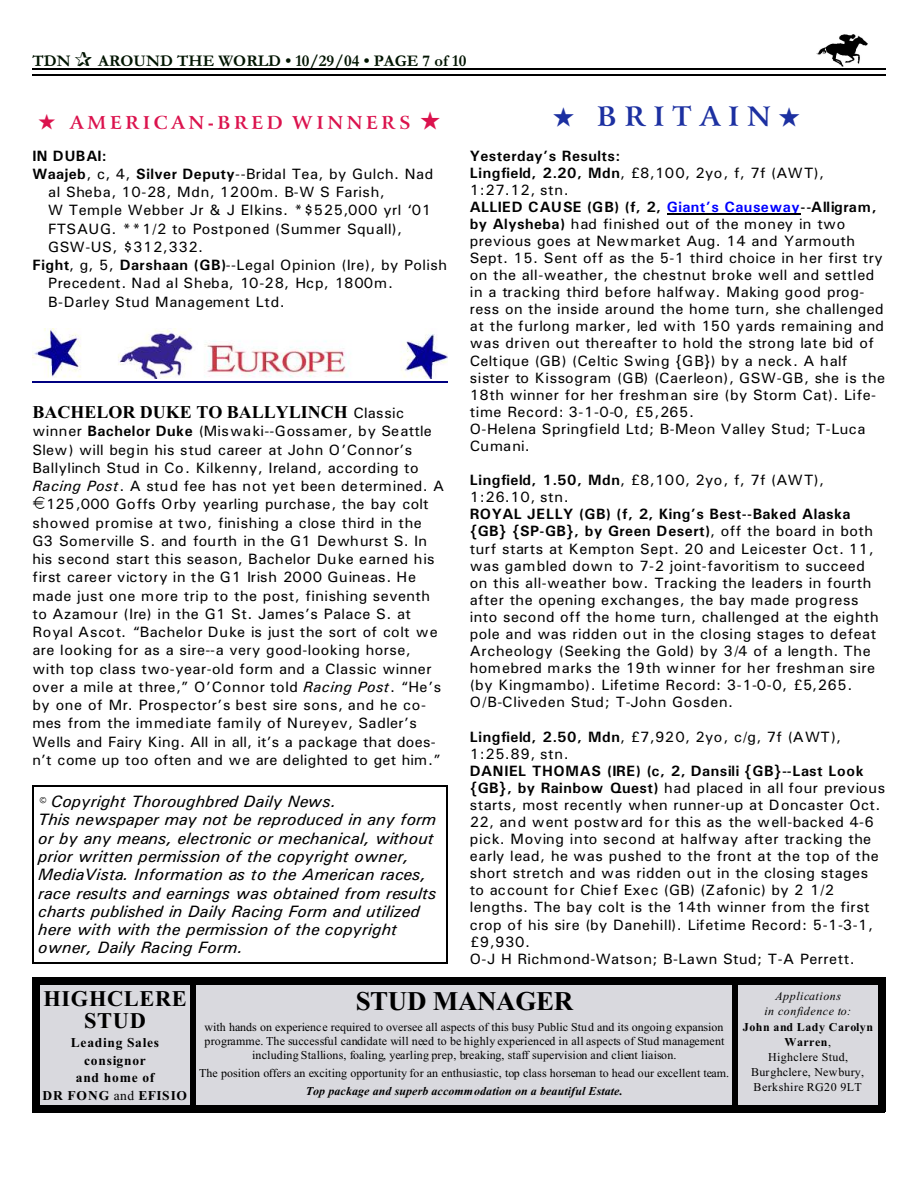
<style>
.page{position:relative;width:918px;height:1188px;background:#fff}
.page>*{position:absolute;margin:0;border:0;box-sizing:border-box;transform-origin:0 0}
.t1{font:700 27px "Times New Roman";letter-spacing:-.015em;color:#000}
.t2{font:700 27px "Arrus BT";letter-spacing:.295em;color:#1c30a1}
.t3{font:700 22.35px/22.4px "Times New Roman";letter-spacing:.03em;color:#000;text-align:center}
.t4{font:700 18px "Times New Roman";color:#000}
.t5{font:700 18px "Arrus BT";letter-spacing:.2em;color:#db124d}
.t6{font:italic 16.5px/18.3px "Univers";letter-spacing:.005em;color:#000}
.t7{font:700 16.5px "Garamond";color:#001400}
.t8{font:15px/17.1px "Univers";letter-spacing:.03em;color:#000}
.t9{font:15px "Univers";letter-spacing:.01em;color:#000}
.t10{font:15px "Univers";letter-spacing:.06em;color:#000}
.t11{font:15px "Univers";letter-spacing:.055em;color:#000}
.t12{font:700 15px "Univers";letter-spacing:.01em;color:#000}
.t13{font:700 13.5px/17.4px "Times New Roman";letter-spacing:.06em;color:#000;text-align:center}
.t14{font:12px/14.2px "Times New Roman";letter-spacing:.01em;color:#000;text-align:center}
.t15{font:12px/15.1px "Times New Roman";letter-spacing:.03em;color:#000;text-align:center}
.t16{font:italic 700 12px "Times New Roman";letter-spacing:.01em;color:#000}
.t17{font:italic 12px/15.1px "Times New Roman";letter-spacing:.045em;color:#000;text-align:center}
.s1{font-weight:700}
.s2{font-family:"Univers";font-weight:400;font-size:15px}
.s3{font-style:italic}
.s4{font-size:13.5px}
.s5{font-weight:700;color:#00f}
.s6{font-weight:400}
</style>
<div class="page">
<img style="left:817px;top:35px;width:51px;height:31px">
<hr style="left:32px;top:68px;width:853px;height:1px;background:#000">
<hr style="left:32px;top:75px;width:853px;height:1px;background:#000">
<div style="left:32px;top:977px;width:853px;height:135px;background:#d9d9de"></div>
<div style="left:191px;top:985px;width:5px;height:120px;background:#000"></div>
<div style="left:732px;top:985px;width:6px;height:120px;background:#000"></div>
<div style="left:32px;top:977px;width:7px;height:135px;background:#000"></div>
<div style="left:878px;top:977px;width:7px;height:135px;background:#000"></div>
<div style="left:32px;top:977px;width:853px;height:7px;background:#000"></div>
<div style="left:32px;top:1105px;width:853px;height:7px;background:#000"></div>
<img style="left:32px;top:329px;width:416px;height:49px">
<hr style="left:32px;top:381px;width:416px;height:2px;background:#000080">
<hr style="left:32px;top:785px;width:2px;height:178px;background:#000">
<hr style="left:447px;top:785px;width:1px;height:178px;background:#000">
<hr style="left:32px;top:785px;width:416px;height:2px;background:#000">
<hr style="left:32px;top:962px;width:416px;height:1px;background:#000">
<hr style="left:667px;top:213px;width:134px;height:1px;background:#000">
<p class="t7" style="left:32px;top:55px;width:40px">TDN</p>
<p class="t7" style="left:98px;top:55px;width:370px">AROUND THE WORLD • 10/29/04 • PAGE 7 of 10</p>
<p class="t5" style="left:39px;top:115px;width:404px">★ AMERICAN-BRED WINNERS ★</p>
<h1 class="t2" style="left:553px;top:106px;width:248px">★ BRITAIN★</h1>
<p class="t12" style="left:32px;top:150px;width:76px">IN DUBAI:</p>
<p class="t8" style="left:32px;top:166px;width:402px"><span class="s1">Waajeb</span>, c, 4, <span class="s1">Silver Deputy</span>--Bridal Tea, by Gulch. Nad</p>
<p class="t8" style="left:48px;top:185px;width:338px">al Sheba, 10-28, Mdn, 1200m. B-W S Farish,</p>
<p class="t8" style="left:48px;top:203px;width:385px">W Temple Webber Jr &amp; J Elkins. *$525,000 yrl ‘01</p>
<p class="t8" style="left:48px;top:221px;width:356px">FTSAUG. **1/2 to Postponed (Summer Squall),</p>
<p class="t8" style="left:48px;top:239px;width:157px">GSW-US, $312,332.</p>
<p class="t8" style="left:32px;top:258px;width:416px"><span class="s1">Fight</span>, g, 5, <span class="s1">Darshaan (GB)</span>--Legal Opinion (Ire), by Polish</p>
<p class="t10" style="left:48px;top:278px;width:347px">Precedent. Nad al Sheba, 10-28, Hcp, 1800m.</p>
<p class="t8" style="left:48px;top:294px;width:238px">B-Darley Stud Management Ltd.</p>
<p class="t4" style="left:32px;top:406px;width:373px">BACHELOR DUKE TO BALLYLINCH <span class="s2">Classic</span></p>
<p class="t9" style="left:32px;top:426px;width:401px">winner <span class="s1">Bachelor Duke</span> (Miswaki--Gossamer, by Seattle</p>
<p class="t8" style="left:32px;top:442px;width:381px">Slew) will begin his stud career at John O’Connor’s</p>
<p class="t8" style="left:32px;top:460px;width:388px">Ballylinch Stud in Co. Kilkenny, Ireland, according to</p>
<p class="t8" style="left:32px;top:479px;width:413px"><span class="s3">Racing Post</span>. A stud fee has not yet been determined. A</p>
<p class="t9" style="left:46px;top:499px;width:384px">125,000 Goffs Orby yearling purchase, the bay colt</p>
<p class="t8" style="left:32px;top:515px;width:391px">showed promise at two, finishing a close third in the</p>
<p class="t9" style="left:32px;top:535px;width:396px">G3 Somerville S. and fourth in the G1 Dewhurst S. In</p>
<p class="t9" style="left:32px;top:554px;width:404px">his second start this season, Bachelor Duke earned his</p>
<p class="t11" style="left:32px;top:572px;width:385px">first career victory in the G1 Irish 2000 Guineas. He</p>
<p class="t8" style="left:32px;top:588px;width:399px">made just one more trip to the post, finishing seventh</p>
<p class="t8" style="left:32px;top:606px;width:380px">to Azamour (Ire) in the G1 St. James’s Palace S. at</p>
<p class="t10" style="left:32px;top:627px;width:407px">Royal Ascot. “Bachelor Duke is just the sort of colt we</p>
<p class="t8" style="left:32px;top:643px;width:380px">are looking for as a sire--a very good-looking horse,</p>
<p class="t8" style="left:32px;top:661px;width:401px">with top class two-year-old form and a Classic winner</p>
<p class="t8" style="left:32px;top:680px;width:410px">over a mile at three,” O’Connor told <span class="s3">Racing Post</span>. “He’s</p>
<p class="t8" style="left:32px;top:698px;width:395px">by one of Mr. Prospector’s best sire sons, and he co-</p>
<p class="t8" style="left:32px;top:716px;width:386px">mes from the immediate family of Nureyev, Sadler’s</p>
<p class="t8" style="left:32px;top:734px;width:405px">Wells and Fairy King. All in all, it’s a package that does-</p>
<p class="t8" style="left:32px;top:753px;width:410px">n’t come up too often and we are delighted to get him.”</p>
<p class="t6" style="left:38px;top:794px;width:400px"><span class="s4">©</span> Copyright Thoroughbred Daily News.<br>This newspaper may not be reproduced in any form or by any means, electronic or mechanical, without prior written permission of the copyright owner, MediaVista. Information as to the American races, race results and earnings was obtained from results charts published in Daily Racing Form and utilized here with with the permission of the copyright owner, Daily Racing Form.</p>
<p class="t8" style="left:470px;top:148px;width:417px"><span class="s1">Yesterday’s Results:<br>Lingfield, 2.20, Mdn</span>, £8,100, 2yo, f, 7f (AWT), 1:27.12, stn.<br><span class="s1">ALLIED CAUSE (GB) (f, 2,</span> <span class="s5">Giant’s Causeway</span><span class="s1">--Alligram, by Alysheba)</span> had finished out of the money in two previous goes at Newmarket Aug. 14 and Yarmouth Sept. 15. Sent off as the 5-1 third choice in her first try on the all-weather, the chestnut broke well and settled in a tracking third before halfway. Making good prog&shy;ress on the inside around the home turn, she challenged at the furlong marker, led with 150 yards remaining and was driven out thereafter to hold the strong late bid of Celtique (GB) (Celtic Swing {GB}) by a neck. A half sister to Kissogram (GB) (Caerleon), GSW-GB, she is the 18th winner for her freshman sire (by Storm Cat). Life&shy;time Record: 3-1-0-0, £5,265.<br>O-Helena Springfield Ltd; B-Meon Valley Stud; T-Luca Cumani.</p>
<p class="t8" style="left:470px;top:473px;width:356px"><span class="s1">Lingfield, 1.50, Mdn</span>, £8,100, 2yo, f, 7f (AWT),<br>1:26.10, stn.</p>
<p class="t8" style="left:470px;top:507px;width:410px"><span class="s1">ROYAL JELLY (GB) (f, 2, King’s Best--Baked Alaska {GB} {SP-GB}, by Green Desert)</span>, off the board in both turf starts at Kempton Sept. 20 and Leicester Oct. 11, was gambled down to 7-2 joint-favoritism to succeed on this all-weather bow. Tracking the leaders in fourth after the opening exchanges, the bay made progress into second off the home turn, challenged at the eighth pole and was ridden out in the closing stages to defeat Archeology (Seeking the Gold) by 3/4 of a length. The homebred marks the 19th winner for her freshman sire (by Kingmambo). Lifetime Record: 3-1-0-0, £5,265.<br>O/B-Cliveden Stud; T-John Gosden.</p>
<p class="t8" style="left:470px;top:729px;width:373px"><span class="s1">Lingfield, 2.50, Mdn</span>, £7,920, 2yo, c/g, 7f (AWT),<br>1:25.89, stn.</p>
<p class="t8" style="left:470px;top:763px;width:417px"><span class="s1">DANIEL THOMAS (IRE) (c, 2, Dansili {GB}--Last Look {GB}, by Rainbow Quest)</span> had placed in all four previous starts, most recently when runner-up at Doncaster Oct.<br>22, and went postward for this as the well-backed 4-6 pick. Moving into second at halfway after tracking the early lead, he was pushed to the front at the top of the short stretch and was ridden out in the closing stages to account for Chief Exec (GB) (Zafonic) by 2 1/2 lengths. The bay colt is the 14th winner from the first crop of his sire (by Danehill). Lifetime Record: 5-1-3-1, £9,930.<br>O-J H Richmond-Watson; B-Lawn Stud; T-A Perrett.</p>
<h2 class="t3" style="left:44px;top:990px;width:145px">HIGHCLERE<br>STUD</h2>
<p class="t13" style="left:42px;top:1036px;width:146px">Leading Sales consignor<br>and home of<br>DR FONG <span class="s6">and</span> EFISIO</p>
<h1 class="t1" style="left:356px;top:992px;width:219px">STUD MANAGER</h1>
<p class="t14" style="left:205px;top:1021px;width:521px">with hands on experience required to oversee all aspects of this busy Public Stud and its ongoing expansion programme. The successful candidate will need to be highly experienced in all aspects of Stud management including Stallions, foaling, yearling prep, breaking, staff supervision and client liaison.</p>
<p class="t14" style="left:199px;top:1067px;width:532px">The position offers an exciting opportunity for an enthusiastic, top class horseman to head our excellent team.</p>
<p class="t16" style="left:306px;top:1087px;width:318px">Top package and superb accommodation on a beautiful Estate.</p>
<p class="t17" style="left:764px;top:990px;width:88px">Applications<br>in confidence to:</p>
<p class="t15" style="left:743px;top:1020px;width:132px"><span class="s1">John and Lady Carolyn<br>Warren</span>,<br>Highclere Stud,<br>Burghclere, Newbury,<br>Berkshire RG20 9LT</p>
</div>
